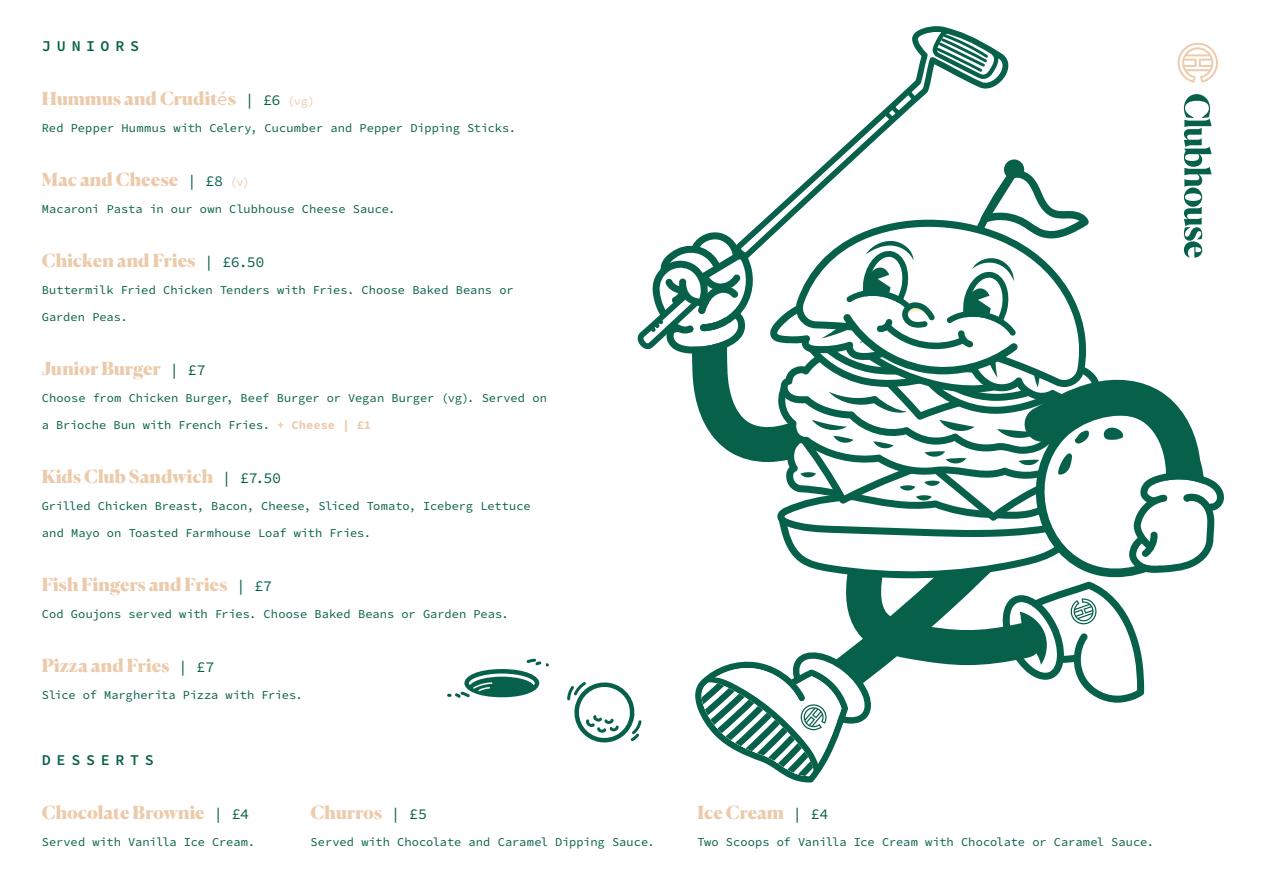
<style>
.page{position:relative;width:1263px;height:893px;background:#fff}
.page>*{position:absolute;margin:0;border:0;box-sizing:border-box;transform-origin:0 0}
.t1{font:900 18px "Canela Trial";letter-spacing:.005em;color:#eccaaa}
.t2{font:15px "Source Code Variable";letter-spacing:.385em;color:#07614a}
.t3{font:12px "Source Code Variable";color:#07614a}
.s1{font-family:"Source Code Variable";font-weight:400}
.s2{font-family:"Source Code Variable";font-weight:400;font-size:15px;color:#07614a}
.s3{font-family:"Source Code Variable";font-weight:400;font-size:12px}
.s4{color:#eccaaa}
</style>
<div class="page">
<svg style="left:901px;top:26px;width:108px;height:68px"></svg>
<svg style="left:935px;top:33px;width:54px;height:40px"></svg>
<svg style="left:1177px;top:43px;width:41px;height:40px"></svg>
<svg style="left:447px;top:659px;width:102px;height:39px"></svg>
<svg style="left:567px;top:94px;width:657px;height:688px"></svg>
<p class="t2" style="left:42px;top:35px;width:99px">JUNIORS</p>
<h1 class="t1" style="left:42px;top:91px;width:275px">Hummus and Crudit<span class="s1">é</span>s <span class="s2">| £6</span> <span class="s3">(vg)</span></h1>
<p class="t3" style="left:42px;top:119px;width:475px">Red Pepper Hummus with Celery, Cucumber and Pepper Dipping Sticks.</p>
<h1 class="t1" style="left:42px;top:172px;width:209px">Mac and Cheese <span class="s2">| £8</span> <span class="s3">(v)</span></h1>
<p class="t3" style="left:42px;top:200px;width:355px">Macaroni Pasta in our own Clubhouse Cheese Sauce.</p>
<h1 class="t1" style="left:42px;top:253px;width:224px">Chicken and Fries <span class="s2">| £6.50</span></h1>
<p class="t3" style="left:42px;top:281px;width:473px">Buttermilk Fried Chicken Tenders with Fries. Choose Baked Beans or</p>
<p class="t3" style="left:42px;top:308px;width:87px">Garden Peas.</p>
<h1 class="t1" style="left:42px;top:361px;width:165px">Junior Burger <span class="s2">| £7</span></h1>
<p class="t3" style="left:42px;top:389px;width:507px">Choose from Chicken Burger, Beef Burger or Vegan Burger (vg). Served on</p>
<p class="t3" style="left:42px;top:416px;width:331px">a Brioche Bun with French Fries. <span class="s4">+ Cheese | £1</span></p>
<h1 class="t1" style="left:42px;top:469px;width:241px">Kids Club Sandwich <span class="s2">| £7.50</span></h1>
<p class="t3" style="left:42px;top:497px;width:490px">Grilled Chicken Breast, Bacon, Cheese, Sliced Tomato, Iceberg Lettuce</p>
<p class="t3" style="left:42px;top:524px;width:331px">and Mayo on Toasted Farmhouse Loaf with Fries.</p>
<h1 class="t1" style="left:42px;top:577px;width:232px">Fish Fingers and Fries <span class="s2">| £7</span></h1>
<p class="t3" style="left:42px;top:605px;width:468px">Cod Goujons served with Fries. Choose Baked Beans or Garden Peas.</p>
<h1 class="t1" style="left:42px;top:658px;width:174px">Pizza and Fries <span class="s2">| £7</span></h1>
<p class="t3" style="left:42px;top:686px;width:262px">Slice of Margherita Pizza with Fries.</p>
<p class="t2" style="left:42px;top:749px;width:114px">DESSERTS</p>
<h1 class="t1" style="left:42px;top:805px;width:209px">Chocolate Brownie <span class="s2">| £4</span></h1>
<p class="t3" style="left:42px;top:833px;width:215px">Served with Vanilla Ice Cream.</p>
<h1 class="t1" style="left:311px;top:805px;width:118px">Churros <span class="s2">| £5</span></h1>
<p class="t3" style="left:311px;top:833px;width:345px">Served with Chocolate and Caramel Dipping Sauce.</p>
<h1 class="t1" style="left:697px;top:805px;width:132px">Ice Cream <span class="s2">| £4</span></h1>
<p class="t3" style="left:697px;top:833px;width:458px">Two Scoops of Vanilla Ice Cream with Chocolate or Caramel Sauce.</p>
</div>
